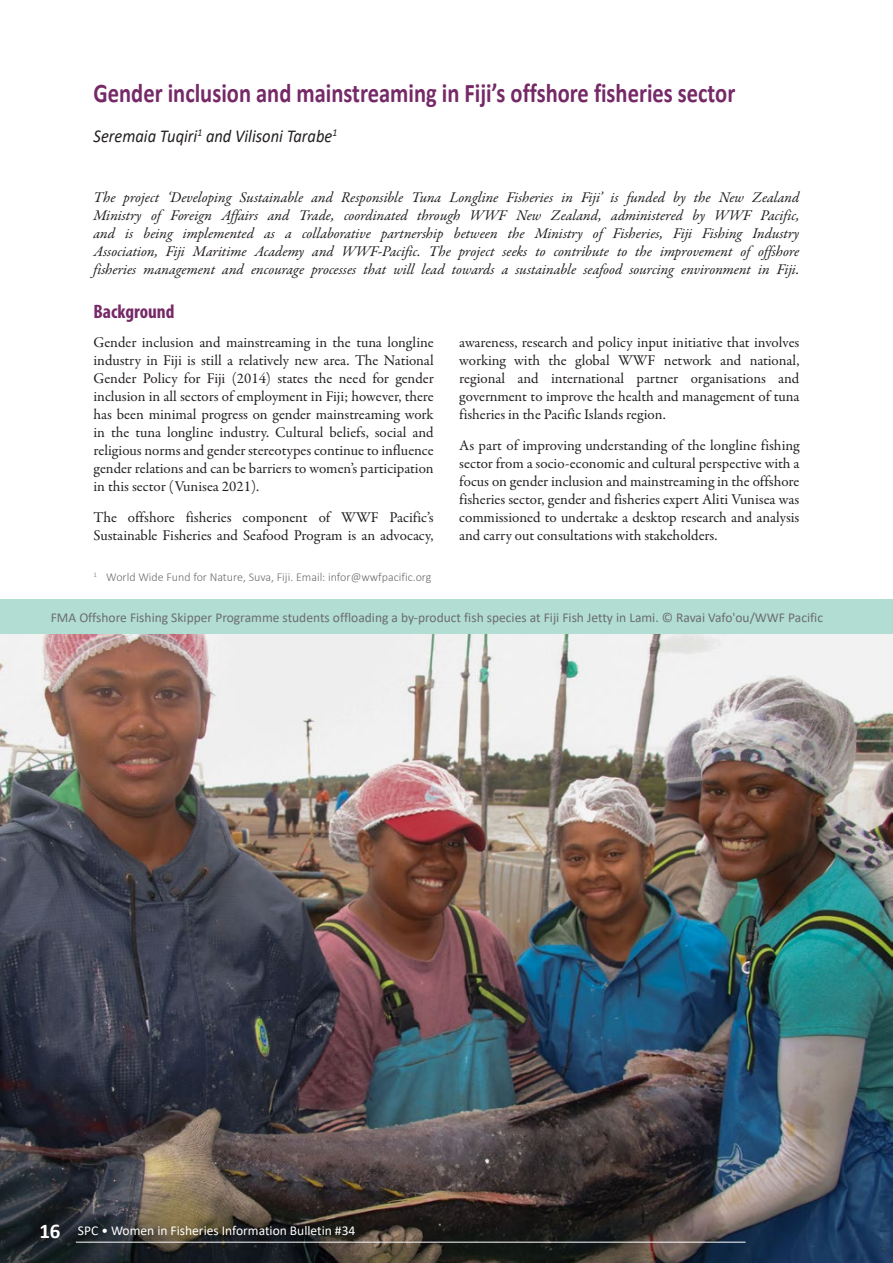
<style>
.page{position:relative;width:893px;height:1263px;background:#fff}
.page>*{position:absolute;margin:0;border:0;box-sizing:border-box;transform-origin:0 0}
.t1{font:700 27px "Calibri";color:#752967;scale:.83 1}
.t2{font:700 condensed 19.5px "Myriad Pro";color:#752967}
.t3{font:italic 18.15px "Calibri";color:#231f20;scale:.91 1}
.t4{font:15px/18px "Garamond Premr Pro";color:#231f20;text-align:justify}
.t5{font:italic 15px/18px "Garamond Premr Pro";letter-spacing:-.005em;color:#231f20;text-align:justify}
.t6{font:13.5px "Calibri";color:#6c6d70}
.t7{font:13.5px "Calibri";color:#fff}
.t8{font:300 12px "Calibri";color:#6c6d70}
.s1{font-weight:700;font-size:21px}
</style>
<div class="page">
<img style="left:0;top:634px;width:893px;height:629px">
<hr style="left:76px;top:1242px;width:670px;height:1px;background:#fff">
<div style="left:0;top:600px;width:893px;height:34px;background:#b1ddd3"></div>
<h1 class="t1" style="left:94px;top:74px;width:775px">Gender inclusion and mainstreaming in Fiji’s offshore fisheries sector</h1>
<p class="t3" style="left:94px;top:123px;width:269px">Seremaia Tuqiri<sup>1</sup> and Vilisoni Tarabe<sup>1</sup></p>
<p class="t5" style="left:94px;top:189px;width:707px">The project ‘Developing Sustainable and Responsible Tuna Longline Fisheries in Fiji’ is funded by the New Zealand Ministry of Foreign Affairs and Trade, coordinated through WWF New Zealand, administered by WWF Pacific, and is being implemented as a collaborative partnership between the Ministry of Fisheries, Fiji Fishing Industry Association, Fiji Maritime Academy and WWF-Pacific. The project seeks to contribute to the improvement of offshore fisheries management and encourage processes that will lead towards a sustainable seafood sourcing environment in Fiji.</p>
<h2 class="t2" style="left:94px;top:300px;width:83px">Background</h2>
<p class="t4" style="left:94px;top:334px;width:342px">Gender inclusion and mainstreaming in the tuna longline industry in Fiji is still a relatively new area. The National Gender Policy for Fiji (2014) states the need for gender inclusion in all sectors of employment in Fiji; however, there has been minimal progress on gender mainstreaming work in the tuna longline industry. Cultural beliefs, social and religious norms and gender stereotypes continue to influence gender relations and can be barriers to women’s participation in this sector (Vunisea 2021).</p>
<p class="t4" style="left:94px;top:509px;width:342px">The offshore fisheries component of WWF Pacific’s<br>Sustainable Fisheries and Seafood Program is an advocacy,</p>
<p class="t8" style="left:94px;top:569px;width:339px"><sup>1</sup> World Wide Fund for Nature, Suva, Fiji. Email: infor@wwfpacific.org</p>
<p class="t4" style="left:459px;top:333px;width:342px">awareness, research and policy input initiative that involves working with the global WWF network and national, regional and international partner organisations and government to improve the health and management of tuna fisheries in the Pacific Islands region.</p>
<p class="t4" style="left:459px;top:436px;width:342px">As part of improving understanding of the longline fishing sector from a socio-economic and cultural perspective with a focus on gender inclusion and mainstreaming in the offshore fisheries sector, gender and fisheries expert Aliti Vunisea was commissioned to undertake a desktop research and analysis and carry out consultations with stakeholders.</p>
<p class="t6" style="left:51px;top:608px;width:774px">FMA Offshore Fishing Skipper Programme students offloading a by-product fish species at Fiji Fish Jetty in Lami. © Ravai Vafo'ou/WWF Pacific</p>
<p class="t7" style="left:39px;top:1221px;width:318px"><span class="s1">16</span> SPC • Women in Fisheries Information Bulletin #34</p>
</div>
